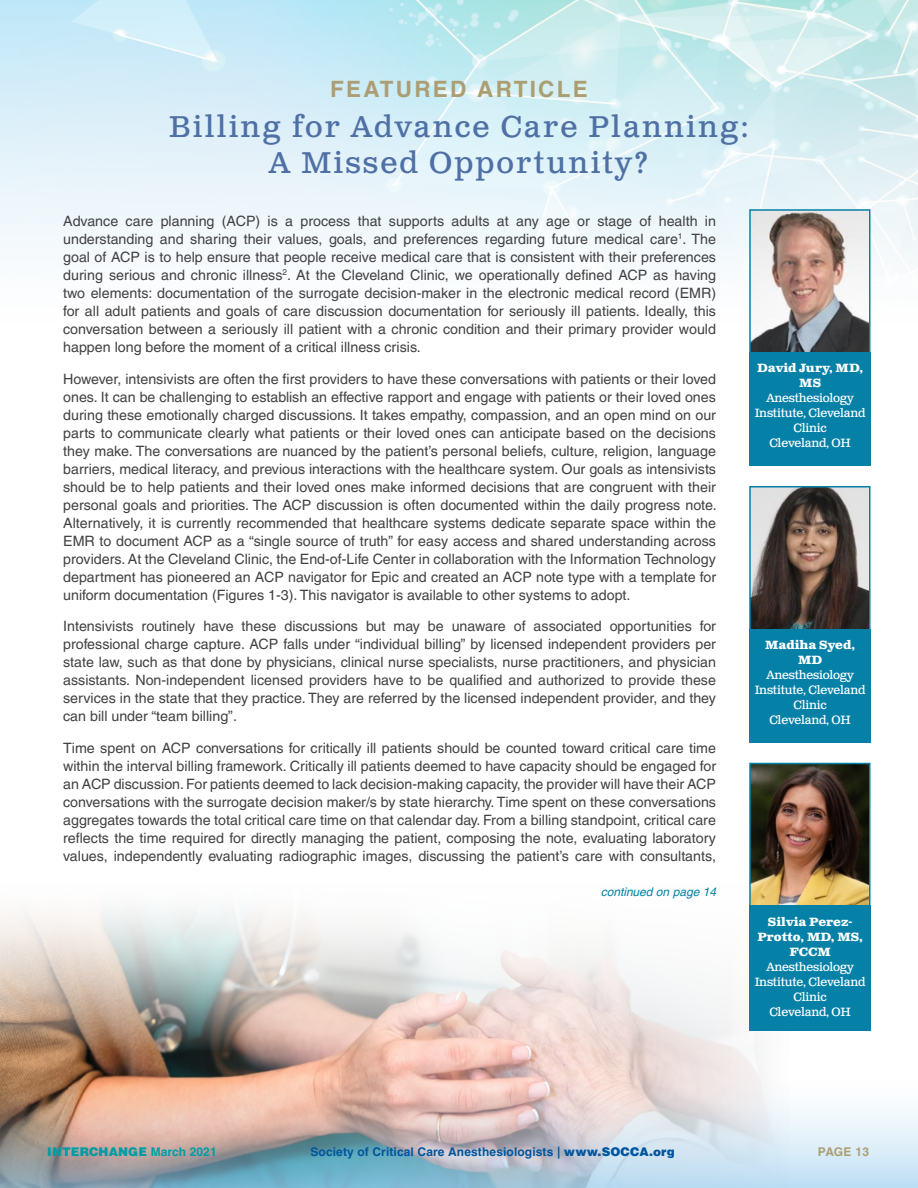
<style>
.page{position:relative;width:918px;height:1188px;background:#fff}
.page>*{position:absolute;margin:0;border:0;box-sizing:border-box;transform-origin:0 0}
.t1{font:30px/36px "Clarendon Text Pro";letter-spacing:.07em;color:#4f70a5;text-align:center}
.t2{font:700 22.5px "Helvetica LT Pro";letter-spacing:.1em;color:#ac9e72}
.t3{font:14.25px/18px "Helvetica LT Pro";color:#414042;text-align:justify}
.t4{font:12px/15px "Clarendon Text Pro";letter-spacing:-.02em;color:#fff;text-align:center}
.t5{font:700 12px/15px "Clarendon Text Pro";color:#fff;text-align:center}
.t6{font:700 12px "Helvetica LT Pro";letter-spacing:.01em;color:#00569e}
.t7{font:900 12px "Helvetica LT Pro";letter-spacing:.01em;color:#009ca5}
.t8{font:italic 12px "Helvetica LT Pro";color:#0581a8}
.t9{font:700 12px "Helvetica LT Pro";letter-spacing:.005em;color:#ac9e72}
.s1{font-weight:700}
.s2{font-weight:900}
</style>
<div class="page">
<img style="left:0;top:1050px;width:761px;height:28px">
<svg style="left:0;top:909px;width:871px;height:141px"></svg>
<img style="left:0;top:1078px;width:918px;height:110px">
<img style="left:0;top:0;width:918px;height:261px">
<img style="left:752px;top:212px;width:116px;height:140px">
<div style="left:749px;top:209px;width:122px;height:238px;border:2px solid #0581a8"></div>
<div style="left:749px;top:352px;width:121px;height:114px;background:#0581a8"></div>
<img style="left:752px;top:489px;width:116px;height:140px">
<div style="left:749px;top:486px;width:122px;height:238px;border:2px solid #0581a8"></div>
<div style="left:749px;top:629px;width:121px;height:113px;background:#0581a8"></div>
<img style="left:752px;top:766px;width:116px;height:140px">
<div style="left:749px;top:763px;width:122px;height:238px;border:2px solid #0581a8"></div>
<div style="left:749px;top:906px;width:121px;height:125px;background:#0581a8"></div>
<h2 class="t2" style="left:330px;top:76px;width:259px">FEATURED ARTICLE</h2>
<h1 class="t1" style="left:169px;top:110px;width:582px">Billing for Advance Care Planning:<br>A Missed Opportunity?</h1>
<p class="t3" style="left:63px;top:212px;width:654px">Advance care planning (ACP) is a process that supports adults at any age or stage of health in understanding and sharing their values, goals, and preferences regarding future medical care<sup>1</sup>. The goal of ACP is to help ensure that people receive medical care that is consistent with their preferences during serious and chronic illness<sup>2</sup>. At the Cleveland Clinic, we operationally defined ACP as having two elements: documentation of the surrogate decision-maker in the electronic medical record (EMR) for all adult patients and goals of care discussion documentation for seriously ill patients. Ideally, this conversation between a seriously ill patient with a chronic condition and their primary provider would happen long before the moment of a critical illness crisis.</p>
<p class="t3" style="left:63px;top:370px;width:655px">However, intensivists are often the first providers to have these conversations with patients or their loved ones. It can be challenging to establish an effective rapport and engage with patients or their loved ones during these emotionally charged discussions. It takes empathy, compassion, and an open mind on our parts to communicate clearly what patients or their loved ones can anticipate based on the decisions they make. The conversations are nuanced by the patient’s personal beliefs, culture, religion, language barriers, medical literacy, and previous interactions with the healthcare system. Our goals as intensivists should be to help patients and their loved ones make informed decisions that are congruent with their personal goals and priorities. The ACP discussion is often documented within the daily progress note.<br>Alternatively, it is currently recommended that healthcare systems dedicate separate space within the EMR to document ACP as a “single source of truth” for easy access and shared understanding across providers. At the Cleveland Clinic, the End-of-Life Center in collaboration with the Information Technology department has pioneered an ACP navigator for Epic and created an ACP note type with a template for uniform documentation (Figures 1-3). This navigator is available to other systems to adopt.</p>
<p class="t3" style="left:63px;top:617px;width:654px">Intensivists routinely have these discussions but may be unaware of associated opportunities for professional charge capture. ACP falls under “individual billing” by licensed independent providers per state law, such as that done by physicians, clinical nurse specialists, nurse practitioners, and physician assistants. Non-independent licensed providers have to be qualified and authorized to provide these services in the state that they practice. They are referred by the licensed independent provider, and they can bill under “team billing”.</p>
<p class="t3" style="left:63px;top:739px;width:654px">Time spent on ACP conversations for critically ill patients should be counted toward critical care time within the interval billing framework. Critically ill patients deemed to have capacity should be engaged for an ACP discussion. For patients deemed to lack decision-making capacity, the provider will have their ACP conversations with the surrogate decision maker/s by state hierarchy. Time spent on these conversations aggregates towards the total critical care time on that calendar day. From a billing standpoint, critical care reflects the time required for directly managing the patient, composing the note, evaluating laboratory values, independently evaluating radiographic images, discussing the patient’s care with consultants,</p>
<p class="t8" style="left:601px;top:885px;width:117px">continued on page 14</p>
<p class="t5" style="left:757px;top:361px;width:108px">David Jury, MD,<br>MS</p>
<p class="t4" style="left:755px;top:391px;width:112px">Anesthesiology<br>Institute, Cleveland<br>Clinic<br>Cleveland, OH</p>
<p class="t5" style="left:765px;top:638px;width:91px">Madiha Syed,<br>MD</p>
<p class="t4" style="left:755px;top:668px;width:112px">Anesthesiology<br>Institute, Cleveland<br>Clinic<br>Cleveland, OH</p>
<p class="t5" style="left:757px;top:915px;width:107px">Silvia Perez-<br>Protto, MD, MS,<br>FCCM</p>
<p class="t4" style="left:755px;top:959px;width:112px">Anesthesiology<br>Institute, Cleveland<br>Clinic<br>Cleveland, OH</p>
<p class="t7" style="left:47px;top:1144px;width:171px">INTERCHANGE <span class="s1">March 2021</span></p>
<p class="t6" style="left:310px;top:1145px;width:366px">Society of Critical Care Anesthesiologists | <span class="s2">www.SOCCA.org</span></p>
<p class="t9" style="left:818px;top:1145px;width:53px">PAGE 13</p>
</div>
